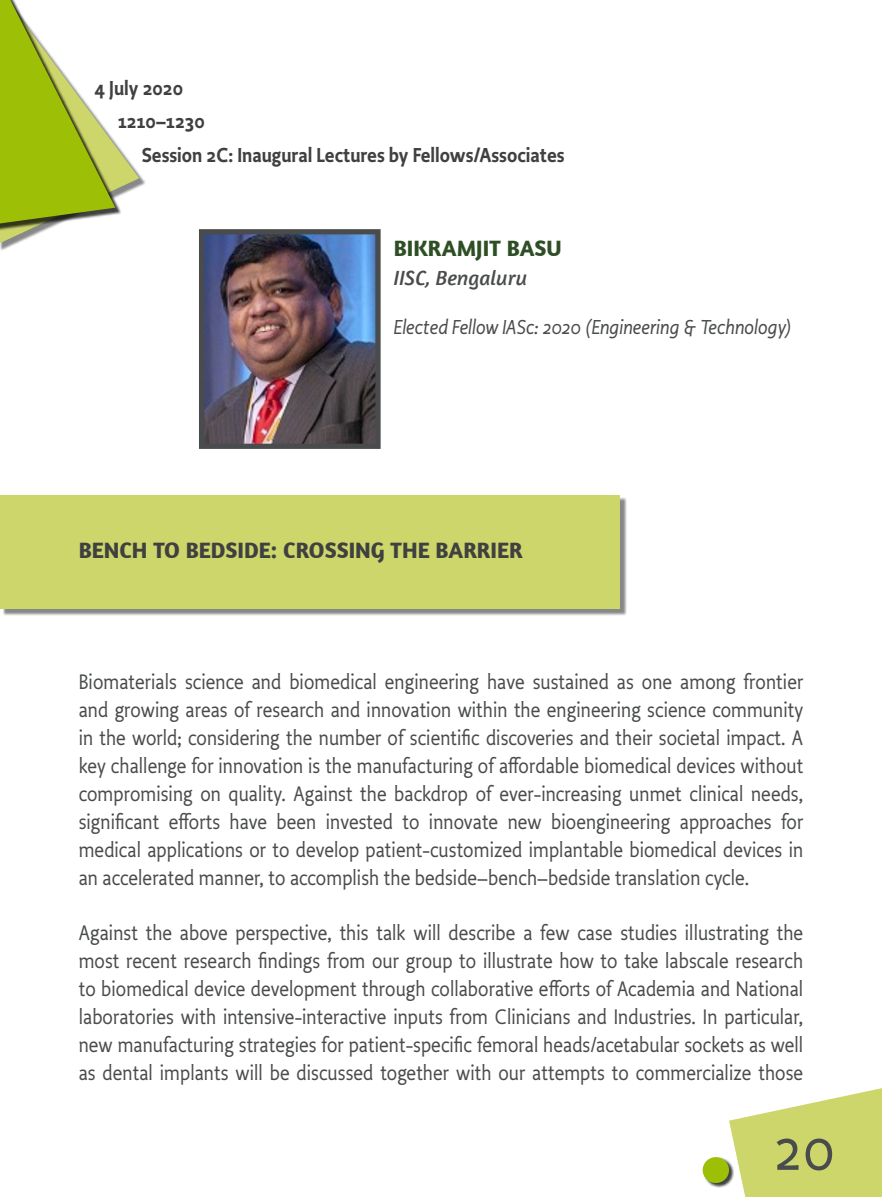
<style>
.page{position:relative;width:882px;height:1197px;background:#fff}
.page>*{position:absolute;margin:0;border:0;box-sizing:border-box;transform-origin:0 0}
.t1{font:64.75px "Productus";color:#494b4c}
.t2{font:700 22.75px "Amaranth";color:#404040}
.t3{font:700 22.75px "Amaranth";color:#2e4f26}
.t4{font:21.88px/28px "Productus";letter-spacing:.005em;color:#494b4c;text-align:justify}
.t5{font:600 21px "Productus";color:#404040}
.t6{font:italic 21px "Productus";color:#494b4c}
.t7{font:italic 21px "Amaranth";color:#494b4c}
</style>
<div class="page">
<svg style="left:729px;top:1088px;width:153px;height:109px"></svg>
<div style="left:3px;top:497px;width:623px;height:118px;background:#000;opacity:.75"></div>
<div style="left:0;top:495px;width:620px;height:114px;background:#ccd66a"></div>
<svg style="left:0;top:0;width:139px;height:244px"></svg>
<div style="left:704px;top:1158px;width:30px;height:30px;background:#000;opacity:.75"></div>
<div style="left:703px;top:1157px;width:26px;height:26px;background:#9dbf06;border-radius:50%"></div>
<img style="left:205px;top:235px;width:170px;height:208px">
<div style="left:199px;top:229px;width:182px;height:220px;border:5px solid #494b4c"></div>
<p class="t5" style="left:94px;top:74px;width:90px">4 July 2020</p>
<p class="t5" style="left:118px;top:108px;width:88px">1210–1230</p>
<p class="t5" style="left:142px;top:142px;width:424px">Session 2C: Inaugural Lectures by Fellows/Associates</p>
<p class="t3" style="left:394px;top:234px;width:169px">BIKRAMJIT BASU</p>
<p class="t7" style="left:394px;top:266px;width:135px">IISC, Bengaluru</p>
<p class="t6" style="left:394px;top:314px;width:399px">Elected Fellow IASc: 2020 (Engineering &amp; Technology)</p>
<p class="t2" style="left:79px;top:536px;width:445px">BENCH TO BEDSIDE: CROSSING THE BARRIER</p>
<p class="t4" style="left:79px;top:669px;width:726px">Biomaterials science and biomedical engineering have sustained as one among frontier and growing areas of research and innovation within the engineering science community in the world; considering the number of scientific discoveries and their societal impact. A key challenge for innovation is the manufacturing of affordable biomedical devices without compromising on quality. Against the backdrop of ever-increasing unmet clinical needs, significant efforts have been invested to innovate new bioengineering approaches for medical applications or to develop patient-customized implantable biomedical devices in an accelerated manner, to accomplish the bedside–bench–bedside translation cycle.</p>
<p class="t4" style="left:79px;top:919px;width:726px">Against the above perspective, this talk will describe a few case studies illustrating the most recent research findings from our group to illustrate how to take labscale research to biomedical device development through collaborative efforts of Academia and National laboratories with intensive-interactive inputs from Clinicians and Industries. In particular, new manufacturing strategies for patient-specific femoral heads/acetabular sockets as well as dental implants will be discussed together with our attempts to commercialize those</p>
<h1 class="t1" style="left:773px;top:1110px;width:63px">20</h1>
</div>
